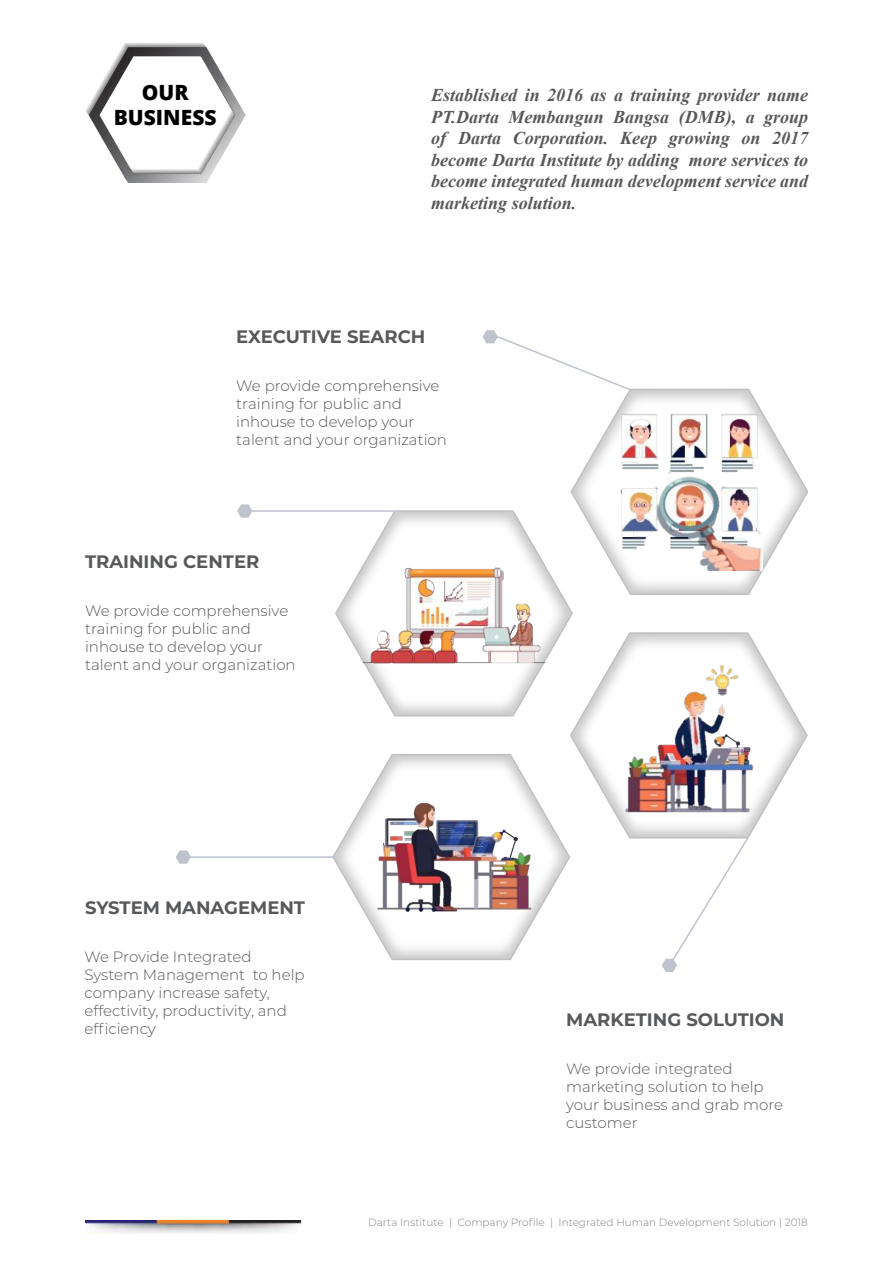
<style>
.page{position:relative;width:893px;height:1263px;background:#fff}
.page>*{position:absolute;margin:0;border:0;box-sizing:border-box;transform-origin:0 0}
.t1{font:800 21px "Open Sans";color:#000}
.t2{font:italic 700 18px/21.6px "Times New Roman";color:#57585a;text-align:justify}
.t3{font:700 18px "Montserrat";color:#57585a}
.t4{font:300 15px/18px "Montserrat";color:#57585a}
.t5{font:300 10.5px "Montserrat";color:#808285}
</style>
<div class="page">
<img style="left:85px;top:1220px;width:217px;height:13px">
<img style="left:86px;top:43px;width:159px;height:140px">
<svg style="left:570px;top:388px;width:239px;height:207px"></svg>
<img style="left:602px;top:395px;width:161px;height:175px">
<svg style="left:333px;top:754px;width:237px;height:206px"></svg>
<svg style="left:569px;top:632px;width:239px;height:207px"></svg>
<svg style="left:335px;top:508px;width:241px;height:209px"></svg>
<img style="left:361px;top:562px;width:186px;height:103px">
<img style="left:601px;top:656px;width:176px;height:159px">
<img style="left:366px;top:801px;width:176px;height:112px">
<svg style="left:482px;top:330px;width:150px;height:62px"></svg>
<hr style="left:251px;top:510px;width:144px;height:2px;background:#bec3cd">
<svg style="left:237px;top:504px;width:16px;height:14px"></svg>
<hr style="left:190px;top:856px;width:143px;height:2px;background:#bec3cd">
<svg style="left:176px;top:850px;width:16px;height:14px"></svg>
<svg style="left:661px;top:836px;width:89px;height:136px"></svg>
<p class="t1" style="left:142px;top:76px;width:48px">OUR</p>
<p class="t1" style="left:114px;top:101px;width:104px">BUSINESS</p>
<p class="t2" style="left:431px;top:84px;width:378px">Established in 2016 as a training provider name PT.Darta Membangun Bangsa (DMB), a group of Darta Corporation. Keep growing on 2017 become Darta Institute by adding more services to become integrated human development service and marketing solution.</p>
<p class="t3" style="left:236px;top:324px;width:191px">EXECUTIVE SEARCH</p>
<p class="t4" style="left:236px;top:377px;width:212px">We provide comprehensive training for public and inhouse to develop your talent and your organization</p>
<p class="t3" style="left:85px;top:549px;width:176px">TRAINING CENTER</p>
<p class="t4" style="left:85px;top:601px;width:212px">We provide comprehensive training for public and inhouse to develop your talent and your organization</p>
<p class="t3" style="left:85px;top:895px;width:221px">SYSTEM MANAGEMENT</p>
<p class="t4" style="left:85px;top:947px;width:222px">We Provide Integrated<br>System Management to help company increase safety, effectivity, productivity, and efficiency</p>
<p class="t3" style="left:566px;top:1006px;width:220px">MARKETING SOLUTION</p>
<p class="t4" style="left:566px;top:1059px;width:218px">We provide integrated marketing solution to help your business and grab more customer</p>
<p class="t5" style="left:368px;top:1215px;width:441px">Darta Institute | Company Profile | Integrated Human Development Solution | 2018</p>
</div>
